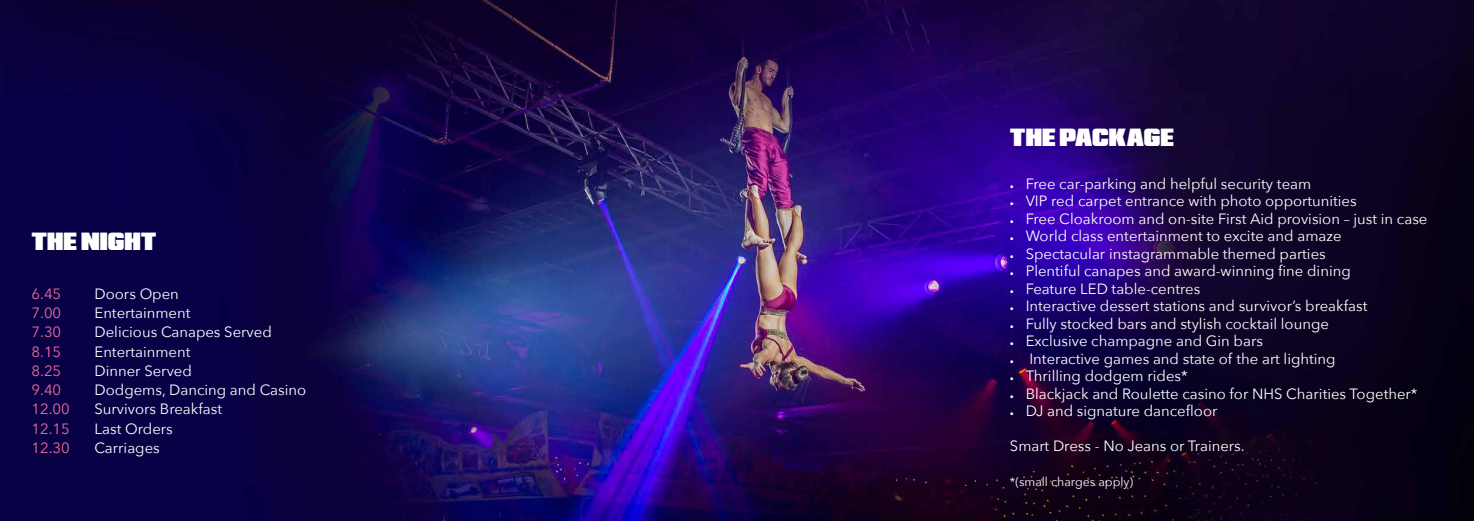
<style>
.page{position:relative;width:1474px;height:521px;background:#fff}
.page>*{position:absolute;margin:0;border:0;box-sizing:border-box;transform-origin:0 0}
.t1{font:21px "Republica Minor 2.0";color:#fff}
.t2{font:14.88px "Avenir Next";color:#fff}
.t3{font:14.88px "Avenir Next";color:#ed6a9d}
.t4{font:12.25px "Avenir Next";color:#fff}
.s1{font-family:"Minion Pro";font-size:10.5px}
</style>
<div class="page">
<img style="left:0;top:0;width:1473px;height:521px">
<h1 class="t1" style="left:31px;top:223px;width:126px">THE NIGHT</h1>
<p class="t3" style="left:32px;top:281px;width:31px">6.45</p>
<p class="t2" style="left:94px;top:281px;width:86px">Doors Open</p>
<p class="t3" style="left:32px;top:300px;width:31px">7.00</p>
<p class="t2" style="left:94px;top:300px;width:97px">Entertainment</p>
<p class="t3" style="left:32px;top:320px;width:31px">7.30</p>
<p class="t2" style="left:94px;top:320px;width:179px">Delicious Canapes Served</p>
<p class="t3" style="left:32px;top:339px;width:31px">8.15</p>
<p class="t2" style="left:94px;top:339px;width:97px">Entertainment</p>
<p class="t3" style="left:32px;top:358px;width:31px">8.25</p>
<p class="t2" style="left:94px;top:358px;width:99px">Dinner Served</p>
<p class="t3" style="left:32px;top:377px;width:31px">9.40</p>
<p class="t2" style="left:94px;top:377px;width:213px">Dodgems, Dancing and Casino</p>
<p class="t3" style="left:32px;top:397px;width:40px">12.00</p>
<p class="t2" style="left:94px;top:397px;width:129px">Survivors Breakfast</p>
<p class="t3" style="left:32px;top:416px;width:40px">12.15</p>
<p class="t2" style="left:94px;top:416px;width:80px">Last Orders</p>
<p class="t3" style="left:32px;top:435px;width:40px">12.30</p>
<p class="t2" style="left:94px;top:435px;width:67px">Carriages</p>
<h1 class="t1" style="left:1009px;top:119px;width:165px">THE PACKAGE</h1>
<p class="t2" style="left:1009px;top:171px;width:303px"><span class="s1">•</span> Free car-parking and helpful security team</p>
<p class="t2" style="left:1009px;top:188px;width:348px"><span class="s1">•</span> VIP red carpet entrance with photo opportunities</p>
<p class="t2" style="left:1009px;top:206px;width:419px"><span class="s1">•</span> Free Cloakroom and on-site First Aid provision – just in case</p>
<p class="t2" style="left:1009px;top:223px;width:333px"><span class="s1">•</span> World class entertainment to excite and amaze</p>
<p class="t2" style="left:1009px;top:241px;width:317px"><span class="s1">•</span> Spectacular instagrammable themed parties</p>
<p class="t2" style="left:1009px;top:258px;width:342px"><span class="s1">•</span> Plentiful canapes and award-winning fine dining</p>
<p class="t2" style="left:1009px;top:276px;width:192px"><span class="s1">•</span> Feature LED table-centres</p>
<p class="t2" style="left:1009px;top:293px;width:359px"><span class="s1">•</span> Interactive dessert stations and survivor’s breakfast</p>
<p class="t2" style="left:1009px;top:311px;width:320px"><span class="s1">•</span> Fully stocked bars and stylish cocktail lounge</p>
<p class="t2" style="left:1009px;top:328px;width:254px"><span class="s1">•</span> Exclusive champagne and Gin bars</p>
<p class="t2" style="left:1009px;top:346px;width:327px"><span class="s1">•</span> Interactive games and state of the art lighting</p>
<p class="t2" style="left:1009px;top:363px;width:179px"><span class="s1">•</span> Thrilling dodgem rides*</p>
<p class="t2" style="left:1009px;top:381px;width:409px"><span class="s1">•</span> Blackjack and Roulette casino for NHS Charities Together*</p>
<p class="t2" style="left:1009px;top:398px;width:209px"><span class="s1">•</span> DJ and signature dancefloor</p>
<p class="t2" style="left:1009px;top:433px;width:236px">Smart Dress - No Jeans or Trainers.</p>
<p class="t4" style="left:1009px;top:471px;width:125px">*(small charges apply)</p>
</div>
